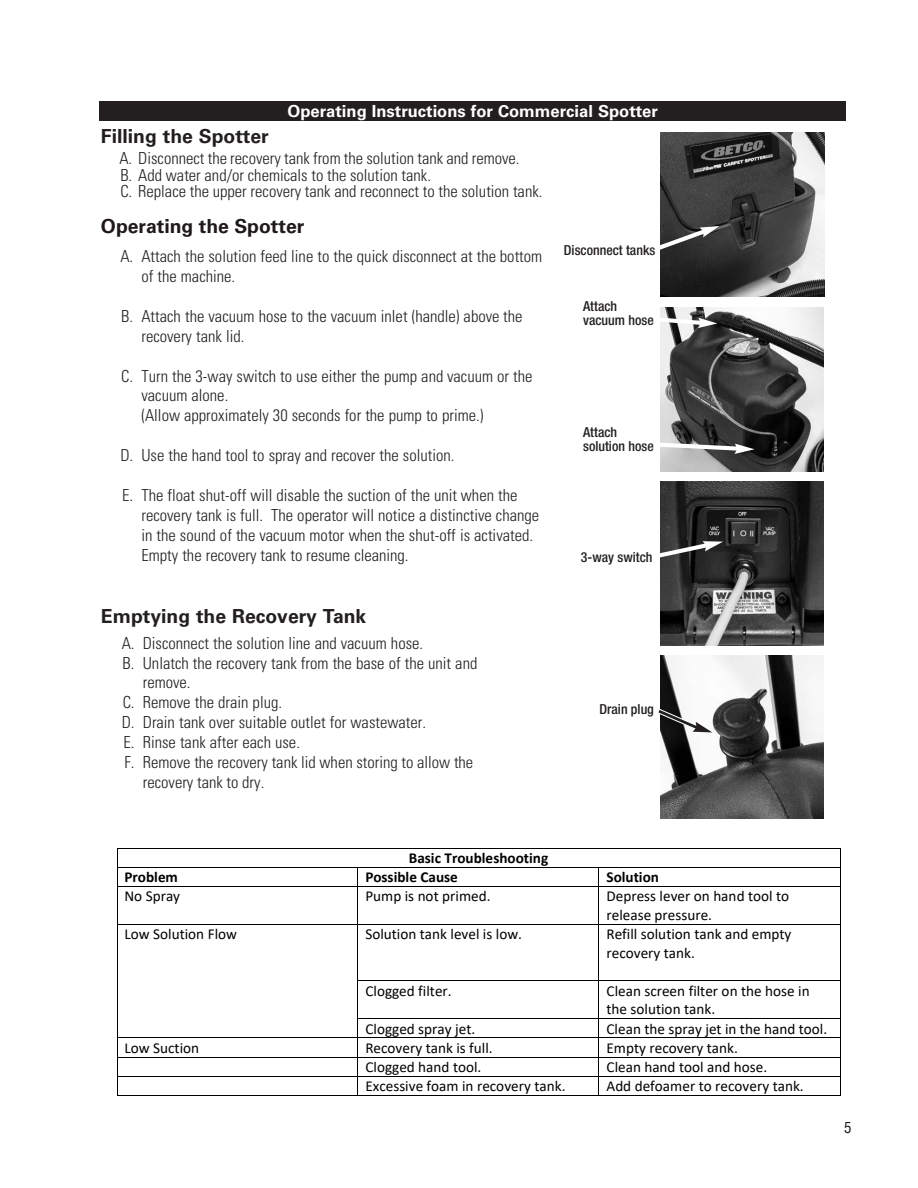
<style>
.page{position:relative;width:918px;height:1188px;background:#fff}
.page>*{position:absolute;margin:0;border:0;box-sizing:border-box;transform-origin:0 0}
.t1{font:700 19.35px "Univers";color:#231f20}
.t2{font:700 19.35px "Univers";color:#1f191a}
.t3{font:300 condensed 16.65px/20px "Univers";color:#231f20}
.t4{font:700 16.65px "Univers";color:#fff}
.t5{font:15.15px/18.6px "Calibri";color:#000}
.t6{font:700 15.15px "Calibri";color:#000}
.t7{font:condensed 15px "Helvetica";color:#1c1b1a}
.t8{font:500 condensed 13.8px/13.8px "Helvetica Neue LT Std";color:#231f20}
</style>
<div class="page">
<img style="left:660px;top:655px;width:163px;height:164px">
<img style="left:660px;top:308px;width:163px;height:163px">
<div style="left:100px;top:101px;width:746px;height:20px;background:#231f20"></div>
<svg style="left:658px;top:709px;width:54px;height:23px"></svg>
<hr style="left:117px;top:848px;width:723px;height:1px;background:#000">
<hr style="left:117px;top:867px;width:241px;height:1px;background:#000">
<hr style="left:358px;top:867px;width:241px;height:1px;background:#000">
<hr style="left:599px;top:867px;width:241px;height:1px;background:#000">
<svg style="left:117px;top:849px;width:1px;height:37px"></svg>
<hr style="left:117px;top:886px;width:241px;height:1px;background:#000">
<hr style="left:358px;top:886px;width:241px;height:1px;background:#000">
<hr style="left:599px;top:886px;width:241px;height:1px;background:#000">
<svg style="left:840px;top:848px;width:1px;height:39px"></svg>
<hr style="left:117px;top:887px;width:1px;height:37px;background:#000">
<hr style="left:358px;top:887px;width:1px;height:37px;background:#000">
<hr style="left:599px;top:887px;width:1px;height:37px;background:#000">
<hr style="left:840px;top:887px;width:1px;height:37px;background:#000">
<hr style="left:117px;top:924px;width:241px;height:1px;background:#000">
<hr style="left:358px;top:924px;width:241px;height:1px;background:#000">
<hr style="left:599px;top:924px;width:241px;height:1px;background:#000">
<hr style="left:117px;top:925px;width:1px;height:55px;background:#000">
<hr style="left:358px;top:925px;width:1px;height:55px;background:#000">
<hr style="left:599px;top:925px;width:1px;height:55px;background:#000">
<hr style="left:840px;top:925px;width:1px;height:55px;background:#000">
<hr style="left:358px;top:980px;width:241px;height:1px;background:#000">
<hr style="left:599px;top:980px;width:241px;height:1px;background:#000">
<hr style="left:117px;top:981px;width:1px;height:37px;background:#000">
<hr style="left:358px;top:981px;width:1px;height:37px;background:#000">
<hr style="left:599px;top:981px;width:1px;height:37px;background:#000">
<hr style="left:840px;top:981px;width:1px;height:37px;background:#000">
<hr style="left:358px;top:1018px;width:241px;height:1px;background:#000">
<hr style="left:599px;top:1018px;width:241px;height:1px;background:#000">
<hr style="left:117px;top:1038px;width:241px;height:1px;background:#000">
<hr style="left:358px;top:1038px;width:241px;height:1px;background:#000">
<hr style="left:599px;top:1038px;width:241px;height:1px;background:#000">
<hr style="left:117px;top:1057px;width:241px;height:1px;background:#000">
<hr style="left:358px;top:1057px;width:241px;height:1px;background:#000">
<hr style="left:599px;top:1057px;width:241px;height:1px;background:#000">
<hr style="left:117px;top:1076px;width:241px;height:1px;background:#000">
<hr style="left:358px;top:1076px;width:241px;height:1px;background:#000">
<hr style="left:599px;top:1076px;width:241px;height:1px;background:#000">
<svg style="left:117px;top:1018px;width:1px;height:77px"></svg>
<hr style="left:117px;top:1095px;width:241px;height:1px;background:#000">
<hr style="left:358px;top:1095px;width:241px;height:1px;background:#000">
<hr style="left:599px;top:1095px;width:241px;height:1px;background:#000">
<svg style="left:840px;top:1018px;width:1px;height:78px"></svg>
<img style="left:660px;top:132px;width:165px;height:165px">
<svg style="left:660px;top:226px;width:59px;height:28px;background:#535353"></svg>
<img style="left:660px;top:482px;width:163px;height:163px">
<svg style="left:660px;top:314px;width:57px;height:14px"></svg>
<svg style="left:660px;top:436px;width:95px;height:21px"></svg>
<svg style="left:660px;top:532px;width:63px;height:43px;background:#414141"></svg>
<p class="t4" style="left:288px;top:101px;width:372px">Operating Instructions for Commercial Spotter</p>
<p class="t1" style="left:101px;top:125px;width:169px">Filling the Spotter</p>
<p class="t3" style="left:119px;top:150px;width:425px;line-height:16.6px">A. Disconnect the recovery tank from the solution tank and remove.<br>B. Add water and/or chemicals to the solution tank.<br>C. Replace the upper recovery tank and reconnect to the solution tank.</p>
<p class="t2" style="left:101px;top:215px;width:205px">Operating the Spotter</p>
<p class="t3" style="left:141px;top:246px;width:402px;text-indent:-21px">A. Attach the solution feed line to the quick disconnect at the bottom of the machine.</p>
<p class="t3" style="left:141px;top:306px;width:383px;text-indent:-20px">B. Attach the vacuum hose to the vacuum inlet (handle) above the recovery tank lid.</p>
<p class="t3" style="left:141px;top:366px;width:393px;text-indent:-20px">C. Turn the 3-way switch to use either the pump and vacuum or the vacuum alone.<br>(Allow approximately 30 seconds for the pump to prime.)</p>
<p class="t3" style="left:120px;top:445px;width:336px">D. Use the hand tool to spray and recover the solution.</p>
<p class="t3" style="left:141px;top:485px;width:399px;text-indent:-19px">E. The float shut-off will disable the suction of the unit when the recovery tank is full. The operator will notice a distinctive change in the sound of the vacuum motor when the shut-off is activated.<br>Empty the recovery tank to resume cleaning.</p>
<p class="t1" style="left:101px;top:605px;width:267px">Emptying the Recovery Tank</p>
<p class="t3" style="left:122px;top:633px;width:303px">A. Disconnect the solution line and vacuum hose.</p>
<p class="t3" style="left:123px;top:653px;width:356px">B. Unlatch the recovery tank from the base of the unit and</p>
<p class="t3" style="left:143px;top:673px;width:49px">remove.</p>
<p class="t3" style="left:123px;top:693px;width:161px">C. Remove the drain plug.</p>
<p class="t3" style="left:122px;top:712px;width:306px">D. Drain tank over suitable outlet for wastewater.</p>
<p class="t3" style="left:124px;top:732px;width:178px">E. Rinse tank after each use.</p>
<p class="t3" style="left:125px;top:752px;width:350px">F. Remove the recovery tank lid when storing to allow the</p>
<p class="t3" style="left:143px;top:772px;width:123px">recovery tank to dry.</p>
<p class="t8" style="left:564px;top:243px;width:93px">Disconnect tanks</p>
<p class="t8" style="left:583px;top:299px;width:72px">Attach vacuum hose</p>
<p class="t8" style="left:583px;top:425px;width:72px">Attach solution hose</p>
<p class="t8" style="left:581px;top:550px;width:73px">3-way switch</p>
<p class="t8" style="left:599px;top:702px;width:56px">Drain plug</p>
<p class="t6" style="left:409px;top:847px;width:141px">Basic Troubleshooting</p>
<p class="t6" style="left:125px;top:866px;width:55px">Problem</p>
<p class="t6" style="left:365px;top:866px;width:94px">Possible Cause</p>
<p class="t6" style="left:607px;top:866px;width:54px">Solution</p>
<p class="t5" style="left:125px;top:887px;width:57px">No Spray</p>
<p class="t5" style="left:365px;top:887px;width:127px">Pump is not primed.</p>
<p class="t5" style="left:607px;top:887px;width:184px">Depress lever on hand tool to release pressure.</p>
<p class="t5" style="left:125px;top:925px;width:114px">Low Solution Flow</p>
<p class="t5" style="left:365px;top:925px;width:158px">Solution tank level is low.</p>
<p class="t5" style="left:607px;top:925px;width:186px">Refill solution tank and empty recovery tank.</p>
<p class="t5" style="left:365px;top:981px;width:88px">Clogged filter.</p>
<p class="t5" style="left:607px;top:981px;width:205px">Clean screen filter on the hose in the solution tank.</p>
<p class="t5" style="left:365px;top:1019px;width:111px">Clogged spray jet.</p>
<p class="t5" style="left:607px;top:1019px;width:222px">Clean the spray jet in the hand tool.</p>
<p class="t5" style="left:125px;top:1038px;width:76px">Low Suction</p>
<p class="t5" style="left:365px;top:1038px;width:129px">Recovery tank is full.</p>
<p class="t5" style="left:607px;top:1038px;width:133px">Empty recovery tank.</p>
<p class="t5" style="left:365px;top:1057px;width:118px">Clogged hand tool.</p>
<p class="t5" style="left:607px;top:1057px;width:162px">Clean hand tool and hose.</p>
<p class="t5" style="left:365px;top:1077px;width:202px">Excessive foam in recovery tank.</p>
<p class="t5" style="left:607px;top:1077px;width:199px">Add defoamer to recovery tank.</p>
<p class="t7" style="left:844px;top:1119px;width:9px">5</p>
</div>
